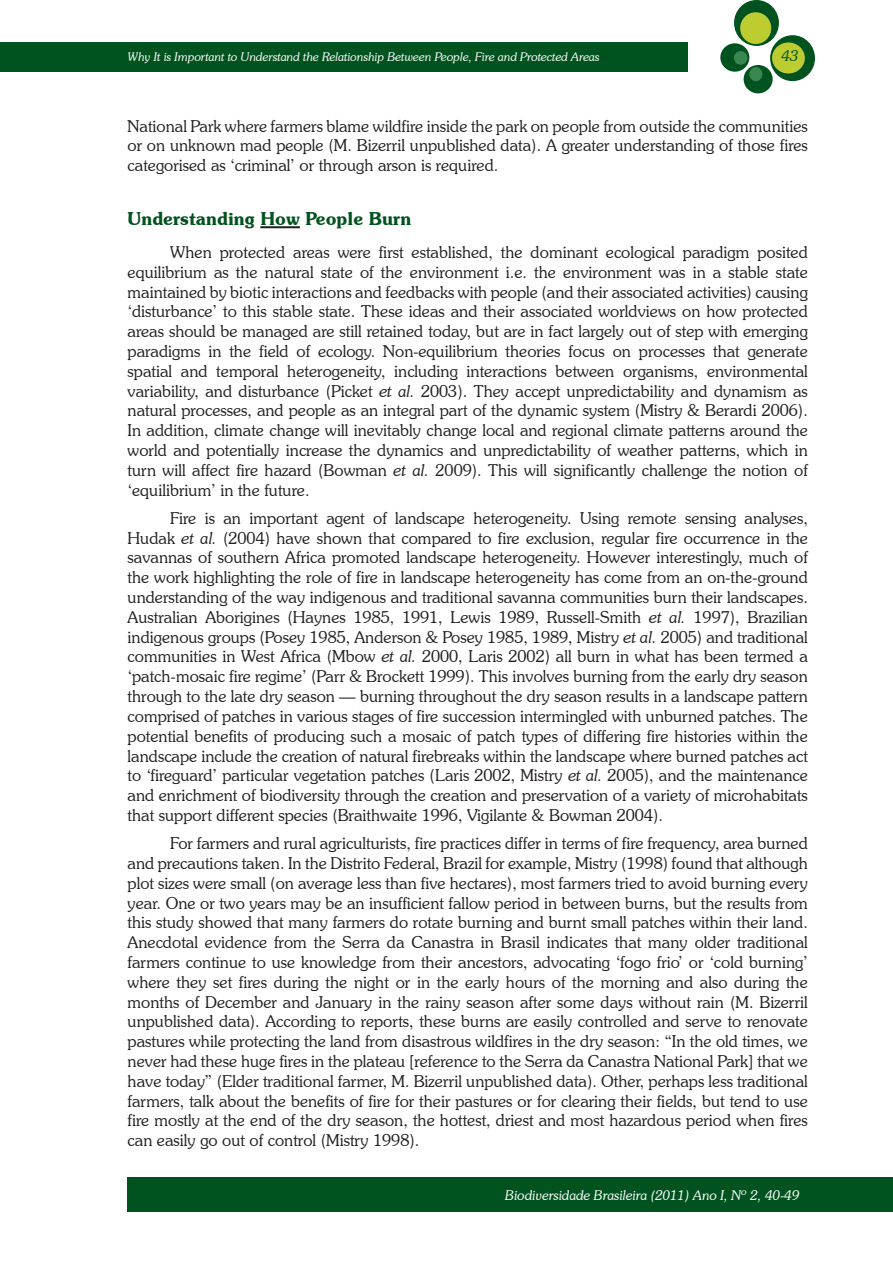
<style>
.page{position:relative;width:893px;height:1263px;background:#fff}
.page>*{position:absolute;margin:0;border:0;box-sizing:border-box;transform-origin:0 0}
.t1{font:600 18px "Souvenir IT Cby BT";color:#00531e}
.t2{font:300 16.5px/19.8px "Souvenir IT Cby BT";color:#231f20;text-align:justify}
.t3{font:italic 300 15px "Souvenir IT Cby BT";color:#00531e}
.t4{font:italic 300 13.5px "Souvenir IT Cby BT";color:#fff}
.t5{font:italic 300 12px "Souvenir IT Cby BT";color:#fff}
.s1{font-style:italic}
</style>
<div class="page">
<div style="left:0;top:43px;width:687px;height:29px;background:#00531e"></div>
<div style="left:734px;top:0;width:45px;height:46px;background:#00531e;border-radius:50%"></div>
<div style="left:770px;top:35px;width:45px;height:46px;background:#00531e;border-radius:50%"></div>
<div style="left:720px;top:43px;width:29px;height:29px;background:#00531e;border-radius:50%"></div>
<div style="left:744px;top:65px;width:29px;height:28px;background:#00531e;border-radius:50%"></div>
<div style="left:740px;top:12px;width:31px;height:32px;background:#bdcd31;border-radius:50%"></div>
<div style="left:772px;top:42px;width:33px;height:31px;background:#bdcd31;border-radius:50%"></div>
<div style="left:734px;top:51px;width:13px;height:14px;background:#388750;border-radius:50%"></div>
<div style="left:749px;top:67px;width:13px;height:14px;background:#388750;border-radius:50%"></div>
<div style="left:128px;top:1178px;width:765px;height:34px;background:#00531e"></div>
<hr style="left:260px;top:226px;width:40px;height:2px;background:#231f20">
<p class="t5" style="left:128px;top:50px;width:473px">Why It is Important to Understand the Relationship Between People, Fire and Protected Areas</p>
<p class="t3" style="left:782px;top:46px;width:18px">43</p>
<p class="t2" style="left:128px;top:116px;width:682px">National Park where farmers blame wildfire inside the park on people from outside the communities or on unknown mad people (M. Bizerril unpublished data). A greater understanding of those fires categorised as ‘criminal’ or through arson is required.</p>
<p class="t1" style="left:128px;top:208px;width:285px">Understanding How People Burn</p>
<p class="t2" style="left:128px;top:242px;width:682px;text-indent:43px">When protected areas were first established, the dominant ecological paradigm posited equilibrium as the natural state of the environment i.e. the environment was in a stable state maintained by biotic interactions and feedbacks with people (and their associated activities) causing ‘disturbance’ to this stable state. These ideas and their associated worldviews on how protected areas should be managed are still retained today, but are in fact largely out of step with emerging paradigms in the field of ecology. Non-equilibrium theories focus on processes that generate spatial and temporal heterogeneity, including interactions between organisms, environmental variability, and disturbance (Picket <span class="s1">et al.</span> 2003). They accept unpredictability and dynamism as natural processes, and people as an integral part of the dynamic system (Mistry &amp; Berardi 2006).<br>In addition, climate change will inevitably change local and regional climate patterns around the world and potentially increase the dynamics and unpredictability of weather patterns, which in turn will affect fire hazard (Bowman <span class="s1">et al.</span> 2009). This will significantly challenge the notion of ‘equilibrium’ in the future.</p>
<p class="t2" style="left:128px;top:508px;width:682px;text-indent:43px">Fire is an important agent of landscape heterogeneity. Using remote sensing analyses, Hudak <span class="s1">et al.</span> (2004) have shown that compared to fire exclusion, regular fire occurrence in the savannas of southern Africa promoted landscape heterogeneity. However interestingly, much of the work highlighting the role of fire in landscape heterogeneity has come from an on-the-ground understanding of the way indigenous and traditional savanna communities burn their landscapes.<br>Australian Aborigines (Haynes 1985, 1991, Lewis 1989, Russell-Smith <span class="s1">et al.</span> 1997), Brazilian indigenous groups (Posey 1985, Anderson &amp; Posey 1985, 1989, Mistry <span class="s1">et al.</span> 2005) and traditional communities in West Africa (Mbow <span class="s1">et al.</span> 2000, Laris 2002) all burn in what has been termed a ‘patch-mosaic fire regime’ (Parr &amp; Brockett 1999). This involves burning from the early dry season through to the late dry season — burning throughout the dry season results in a landscape pattern comprised of patches in various stages of fire succession intermingled with unburned patches. The potential benefits of producing such a mosaic of patch types of differing fire histories within the landscape include the creation of natural firebreaks within the landscape where burned patches act to ‘fireguard’ particular vegetation patches (Laris 2002, Mistry <span class="s1">et al.</span> 2005), and the maintenance and enrichment of biodiversity through the creation and preservation of a variety of microhabitats that support different species (Braithwaite 1996, Vigilante &amp; Bowman 2004).</p>
<p class="t2" style="left:128px;top:833px;width:682px;text-indent:43px">For farmers and rural agriculturists, fire practices differ in terms of fire frequency, area burned and precautions taken. In the Distrito Federal, Brazil for example, Mistry (1998) found that although plot sizes were small (on average less than five hectares), most farmers tried to avoid burning every year. One or two years may be an insufficient fallow period in between burns, but the results from this study showed that many farmers do rotate burning and burnt small patches within their land.<br>Anecdotal evidence from the Serra da Canastra in Brasil indicates that many older traditional farmers continue to use knowledge from their ancestors, advocating ‘fogo frio’ or ‘cold burning’ where they set fires during the night or in the early hours of the morning and also during the months of December and January in the rainy season after some days without rain (M. Bizerril unpublished data). According to reports, these burns are easily controlled and serve to renovate pastures while protecting the land from disastrous wildfires in the dry season: “In the old times, we never had these huge fires in the plateau [reference to the Serra da Canastra National Park] that we have today” (Elder traditional farmer, M. Bizerril unpublished data). Other, perhaps less traditional farmers, talk about the benefits of fire for their pastures or for clearing their fields, but tend to use fire mostly at the end of the dry season, the hottest, driest and most hazardous period when fires can easily go out of control (Mistry 1998).</p>
<p class="t4" style="left:505px;top:1187px;width:296px">Biodiversidade Brasileira (2011) Ano I, Nº 2, 40-49</p>
</div>
